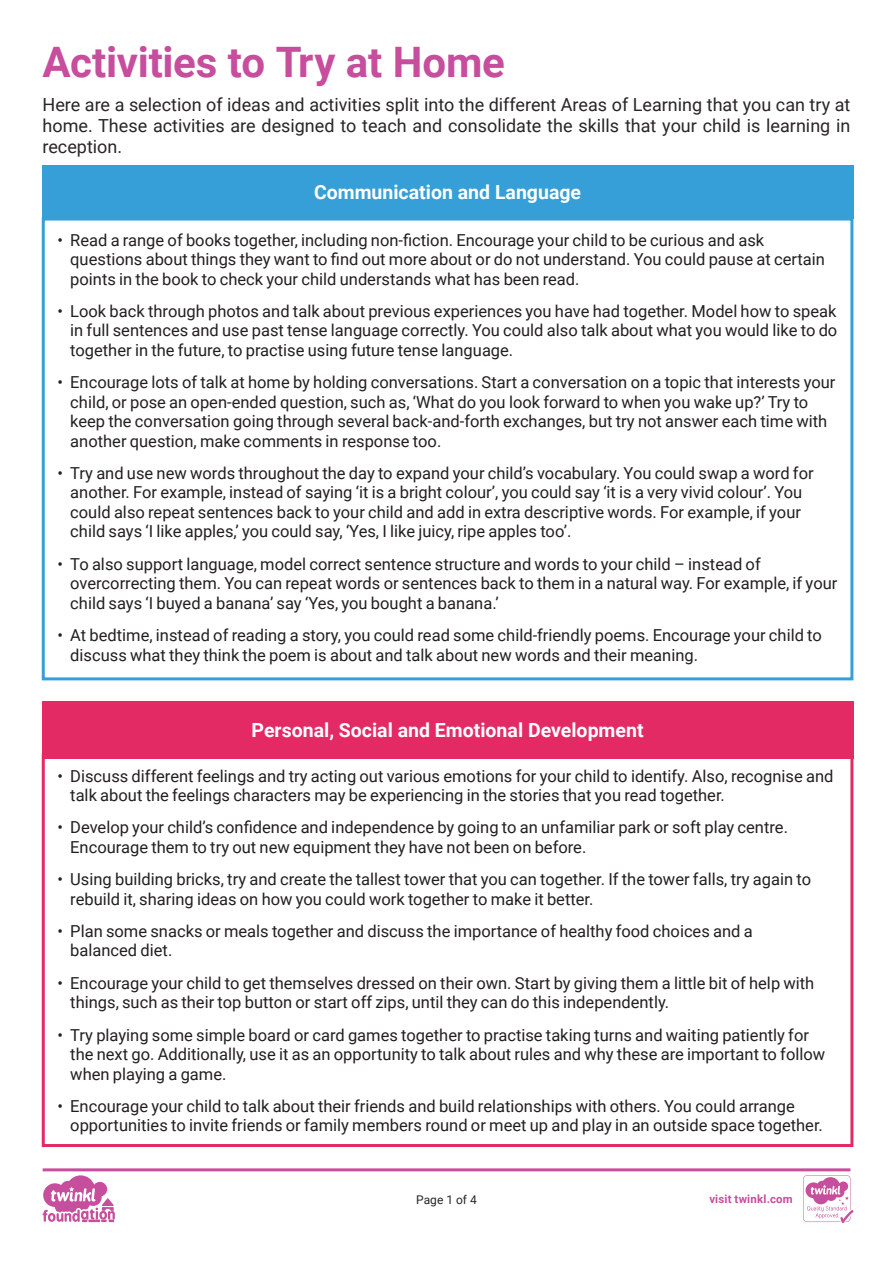
<style>
.page{position:relative;width:893px;height:1263px;background:#fff}
.page>*{position:absolute;margin:0;border:0;box-sizing:border-box;transform-origin:0 0}
.Heading_1{font:700 42px "Roboto";letter-spacing:-.005em;color:#c74d9d}
.Heading_4{font:700 19.5px "Roboto";color:#fff}
.Adult_Body_Copy{font:18px/21px "Roboto";color:#282526;text-align:justify}
.t1{font:16.5px/19.5px "Roboto";color:#231f20}
.t2{font:12px "Roboto";color:#282526}
.t3{font:700 11.4px "Roboto";letter-spacing:.02em;color:#c74d9d}
</style>
<div class="page">
<div style="left:42px;top:218px;width:811px;height:462px;border:3px solid #369fd8"></div>
<div style="left:42px;top:165px;width:811px;height:53px;background:#369fd8"></div>
<div style="left:42px;top:701px;width:811px;height:58px;background:#e32a65"></div>
<svg style="left:43px;top:1168px;width:810px;height:55px"></svg>
<p class="Heading_1" style="left:43px;top:33px;width:464px">Activities to Try at Home</p>
<p class="Adult_Body_Copy" style="left:43px;top:93px;width:809px">Here are a selection of ideas and activities split into the different Areas of Learning that you can try at home. These activities are designed to teach and consolidate the skills that your child is learning in reception.</p>
<p class="Heading_4" style="left:314px;top:178px;width:269px">Communication and Language</p>
<p class="t1" style="left:70px;top:229px;width:756px;text-indent:-13px">• Read a range of books together, including non-fiction. Encourage your child to be curious and ask questions about things they want to find out more about or do not understand. You could pause at certain points in the book to check your child understands what has been read.</p>
<p class="t1" style="left:70px;top:301px;width:769px;text-align:justify;text-indent:-13px">• Look back through photos and talk about previous experiences you have had together. Model how to speak in full sentences and use past tense language correctly. You could also talk about what you would like to do together in the future, to practise using future tense language.</p>
<p class="t1" style="left:70px;top:372px;width:767px;text-indent:-13px">• Encourage lots of talk at home by holding conversations. Start a conversation on a topic that interests your child, or pose an open-ended question, such as, ‘What do you look forward to when you wake up?’ Try to keep the conversation going through several back-and-forth exchanges, but try not answer each time with another question, make comments in response too.</p>
<p class="t1" style="left:70px;top:463px;width:745px;text-indent:-13px">• Try and use new words throughout the day to expand your child’s vocabulary. You could swap a word for another. For example, instead of saying ‘it is a bright colour’, you could say ‘it is a very vivid colour’. You could also repeat sentences back to your child and add in extra descriptive words. For example, if your child says ‘I like apples,’ you could say, ‘Yes, I like juicy, ripe apples too’.</p>
<p class="t1" style="left:70px;top:553px;width:769px;text-indent:-13px">• To also support language, model correct sentence structure and words to your child – instead of overcorrecting them. You can repeat words or sentences back to them in a natural way. For example, if your child says ‘I buyed a banana’ say ‘Yes, you bought a banana.’</p>
<p class="t1" style="left:70px;top:625px;width:753px;text-indent:-13px">• At bedtime, instead of reading a story, you could read some child-friendly poems. Encourage your child to discuss what they think the poem is about and talk about new words and their meaning.</p>
<p class="Heading_4" style="left:252px;top:717px;width:393px">Personal, Social and Emotional Development</p>
<p class="t1" style="left:70px;top:765px;width:765px;text-indent:-13px">• Discuss different feelings and try acting out various emotions for your child to identify. Also, recognise and talk about the feelings characters may be experiencing in the stories that you read together.</p>
<p class="t1" style="left:70px;top:817px;width:719px;text-indent:-13px">• Develop your child’s confidence and independence by going to an unfamiliar park or soft play centre.<br>Encourage them to try out new equipment they have not been on before.</p>
<p class="t1" style="left:70px;top:869px;width:742px;text-indent:-13px">• Using building bricks, try and create the tallest tower that you can together. If the tower falls, try again to rebuild it, sharing ideas on how you could work together to make it better.</p>
<p class="t1" style="left:70px;top:921px;width:684px;text-indent:-13px">• Plan some snacks or meals together and discuss the importance of healthy food choices and a balanced diet.</p>
<p class="t1" style="left:70px;top:972px;width:746px;text-indent:-13px">• Encourage your child to get themselves dressed on their own. Start by giving them a little bit of help with things, such as their top button or start off zips, until they can do this independently.</p>
<p class="t1" style="left:70px;top:1024px;width:756px;text-indent:-13px">• Try playing some simple board or card games together to practise taking turns and waiting patiently for the next go. Additionally, use it as an opportunity to talk about rules and why these are important to follow when playing a game.</p>
<p class="t1" style="left:70px;top:1095px;width:754px;text-indent:-13px">• Encourage your child to talk about their friends and build relationships with others. You could arrange opportunities to invite friends or family members round or meet up and play in an outside space together.</p>
<p class="t2" style="left:416px;top:1191px;width:62px">Page 1 of 4</p>
<p class="t3" style="left:709px;top:1191px;width:85px">visit twinkl.com</p>
</div>
